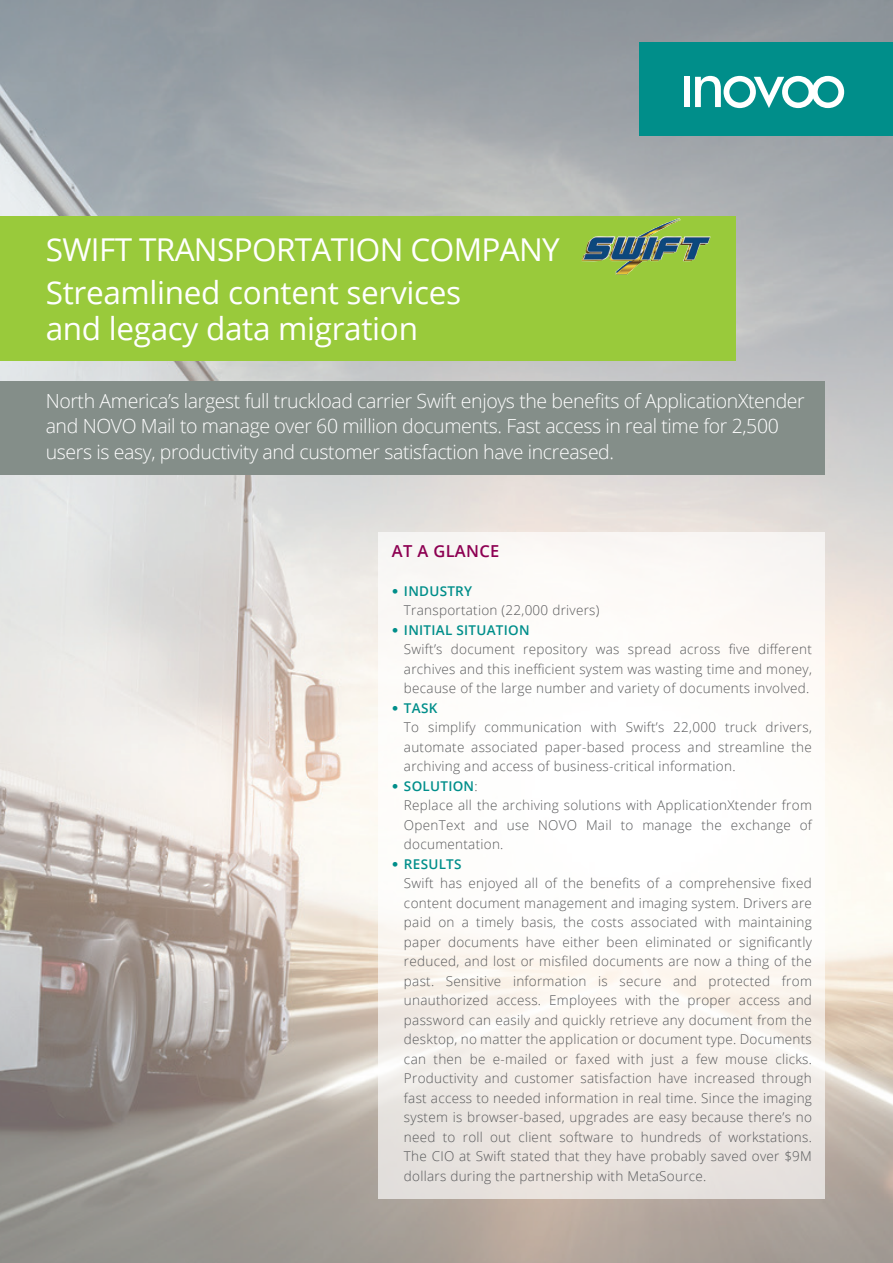
<style>
.page{position:relative;width:893px;height:1263px;background:#fff}
.page>*{position:absolute;margin:0;border:0;box-sizing:border-box;transform-origin:0 0}
.t1{font:31.5px/43.5px "Open Sans";letter-spacing:-.01em;color:#fff}
.t2{font:300 19.5px/25.5px "Open Sans";letter-spacing:-.02em;color:#fff}
.t3{font:600 16.5px "Open Sans";letter-spacing:.02em;color:#8d0052}
.t4{font:300 13.5px/19.5px "Open Sans";letter-spacing:.02em;color:#57585a}
.s1{font-family:"Frutiger";color:#008e8a}
.s2{font-weight:600;color:#008e8a}
</style>
<div class="page">
<img style="left:0;top:0;width:893px;height:1263px">
<div style="left:0;top:216px;width:735px;height:145px;background:#99ca3b"></div>
<div style="left:639px;top:43px;width:250px;height:93px;background:#008e8a"></div>
<div style="left:684px;top:77px;width:6px;height:30px;background:#fff"></div>
<svg style="left:695px;top:76px;width:149px;height:32px"></svg>
<div style="left:0;top:381px;width:825px;height:94px;background:#848e89"></div>
<div style="left:378px;top:532px;width:447px;height:666px;background:linear-gradient(to bottom,#fff,#f1ebe6)"></div>
<img style="left:582px;top:218px;width:114px;height:56px">
<h1 class="t1" style="left:46px;top:227px;width:516px">SWIFT TRANSPORTATION COMPANY<br>Streamlined content services</h1>
<h1 class="t1" style="left:46px;top:306px;width:374px">and legacy data migration</h1>
<p class="t2" style="left:46px;top:387px;width:761px">North America’s largest full truckload carrier Swift enjoys the benefits of ApplicationXtender and NOVO Mail to manage over 60 million documents. Fast access in real time for 2,500 users is easy, productivity and customer satisfaction have increased.</p>
<p class="t3" style="left:392px;top:540px;width:109px">AT A GLANCE</p>
<p class="t4" style="left:404px;top:581px;width:197px;text-indent:-12px"><span class="s1">•</span> <span class="s2">INDUSTRY<br></span>Transportation (22,000 drivers)</p>
<p class="t4" style="left:404px;top:620px;width:409px;text-indent:-12px"><span class="s1">•</span> <span class="s2">INITIAL SITUATION<br></span>Swift’s document repository was spread across five different archives and this inefficient system was wasting time and money, because of the large number and variety of documents involved.</p>
<p class="t4" style="left:404px;top:698px;width:409px;text-indent:-12px"><span class="s1">•</span> <span class="s2">TASK<br></span>To simplify communication with Swift’s 22,000 truck drivers, automate associated paper-based process and streamline the archiving and access of business-critical information.</p>
<p class="t4" style="left:404px;top:776px;width:409px;text-indent:-12px"><span class="s1">•</span> <span class="s2">SOLUTION</span>:<br>Replace all the archiving solutions with ApplicationXtender from OpenText and use NOVO Mail to manage the exchange of documentation.</p>
<p class="t4" style="left:404px;top:854px;width:409px;text-indent:-12px"><span class="s1">•</span> <span class="s2">RESULTS<br></span>Swift has enjoyed all of the benefits of a comprehensive fixed content document management and imaging system. Drivers are paid on a timely basis, the costs associated with maintaining paper documents have either been eliminated or significantly reduced, and lost or misfiled documents are now a thing of the past. Sensitive information is secure and protected from unauthorized access. Employees with the proper access and password can easily and quickly retrieve any document from the desktop, no matter the application or document type. Documents can then be e-mailed or faxed with just a few mouse clicks.<br>Productivity and customer satisfaction have increased through fast access to needed information in real time. Since the imaging system is browser-based, upgrades are easy because there’s no need to roll out client software to hundreds of workstations.<br>The CIO at Swift stated that they have probably saved over $9M dollars during the partnership with MetaSource.</p>
</div>
